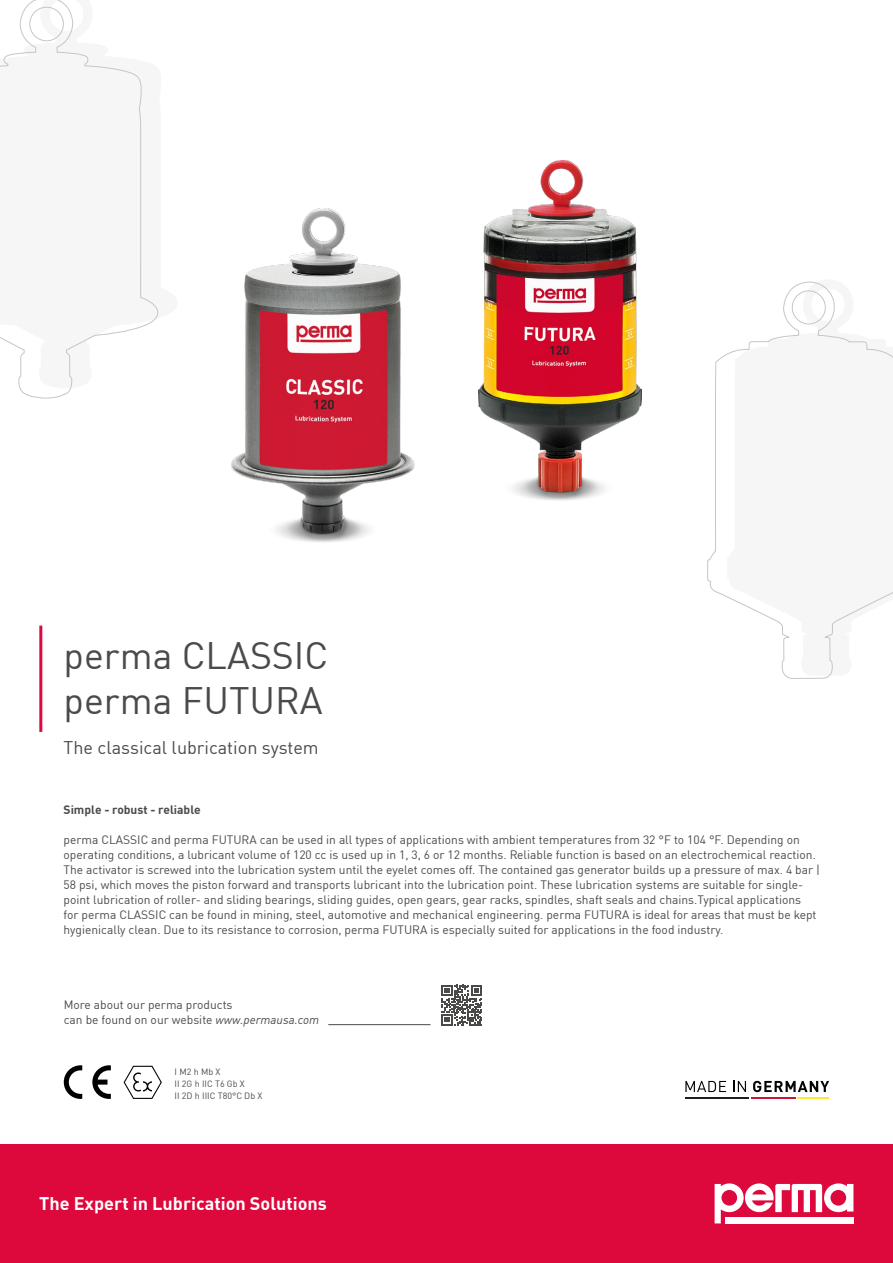
<style>
.page{position:relative;width:893px;height:1263px;background:#fff}
.page>*{position:absolute;margin:0;border:0;box-sizing:border-box;transform-origin:0 0}
.t1{font:37.5px/45px "DIN Pro";color:#4a4a49}
.t2{font:700 18px "DIN Pro";color:#fff}
.t3{font:18px "DIN Pro";color:#4a4a49}
.t4{font:12px/15px "DIN Pro";color:#4a4a49}
.t5{font:700 12px "DIN Pro";color:#4a4a49}
.t6{font:9px/12px "DIN Pro";color:#4a4a49}
.s1{font-style:italic}
</style>
<div class="page">
<div style="left:0;top:1144px;width:893px;height:119px;background:#dd083b"></div>
<svg style="left:715px;top:1183px;width:138px;height:40px"></svg>
<svg style="left:685px;top:1081px;width:41px;height:11px"></svg>
<svg style="left:733px;top:1081px;width:13px;height:11px"></svg>
<svg style="left:753px;top:1081px;width:76px;height:11px"></svg>
<hr style="left:685px;top:1097px;width:64px;height:2px;background:#1d1d1c">
<hr style="left:798px;top:1097px;width:31px;height:2px;background:#f9ea32">
<hr style="left:751px;top:1097px;width:45px;height:2px;background:#cc1236">
<img style="left:479px;top:160px;width:163px;height:340px">
<img style="left:231px;top:209px;width:183px;height:333px">
<svg style="left:707px;top:282px;width:186px;height:397px"></svg>
<svg style="left:0;top:0;width:159px;height:399px"></svg>
<svg style="left:123px;top:1065px;width:39px;height:34px"></svg>
<svg style="left:64px;top:1065px;width:18px;height:34px"></svg>
<svg style="left:92px;top:1065px;width:19px;height:34px"></svg>
<hr style="left:39px;top:626px;width:3px;height:106px;background:#dd083b">
<svg style="left:441px;top:985px;width:41px;height:41px"></svg>
<hr style="left:328px;top:1024px;width:103px;height:1px;background:#4a4a49">
<h1 class="t1" style="left:64px;top:631px;width:266px">perma CLASSIC perma FUTURA</h1>
<h2 class="t3" style="left:64px;top:734px;width:257px">The classical lubrication system</h2>
<p class="t5" style="left:64px;top:800px;width:139px">Simple - robust - reliable</p>
<p class="t4" style="left:64px;top:831px;width:758px">perma CLASSIC and perma FUTURA can be used in all types of applications with ambient temperatures from 32 °F to 104 °F. Depending on operating conditions, a lubricant volume of 120 cc is used up in 1, 3, 6 or 12 months. Reliable function is based on an electrochemical reaction.<br>The activator is screwed into the lubrication system until the eyelet comes off. The contained gas generator builds up a pressure of max. 4 bar | 58 psi, which moves the piston forward and transports lubricant into the lubrication point. These lubrication systems are suitable for single&shy;point lubrication of roller- and sliding bearings, sliding guides, open gears, gear racks, spindles, shaft seals and chains.Typical applications<br>for perma CLASSIC can be found in mining, steel, automotive and mechanical engineering. perma FUTURA is ideal for areas that must be kept hygienically clean. Due to its resistance to corrosion, perma FUTURA is especially suited for applications in the food industry.</p>
<p class="t4" style="left:64px;top:996px;width:257px">More about our perma products<br>can be found on our website <span class="s1">www.permausa.com</span></p>
<p class="t6" style="left:175px;top:1065px;width:89px">I M2 h Mb X<br>II 2G h IIC T6 Gb X<br>II 2D h IIIC T80°C Db X</p>
<h2 class="t2" style="left:39px;top:1190px;width:289px">The Expert in Lubrication Solutions</h2>
</div>
